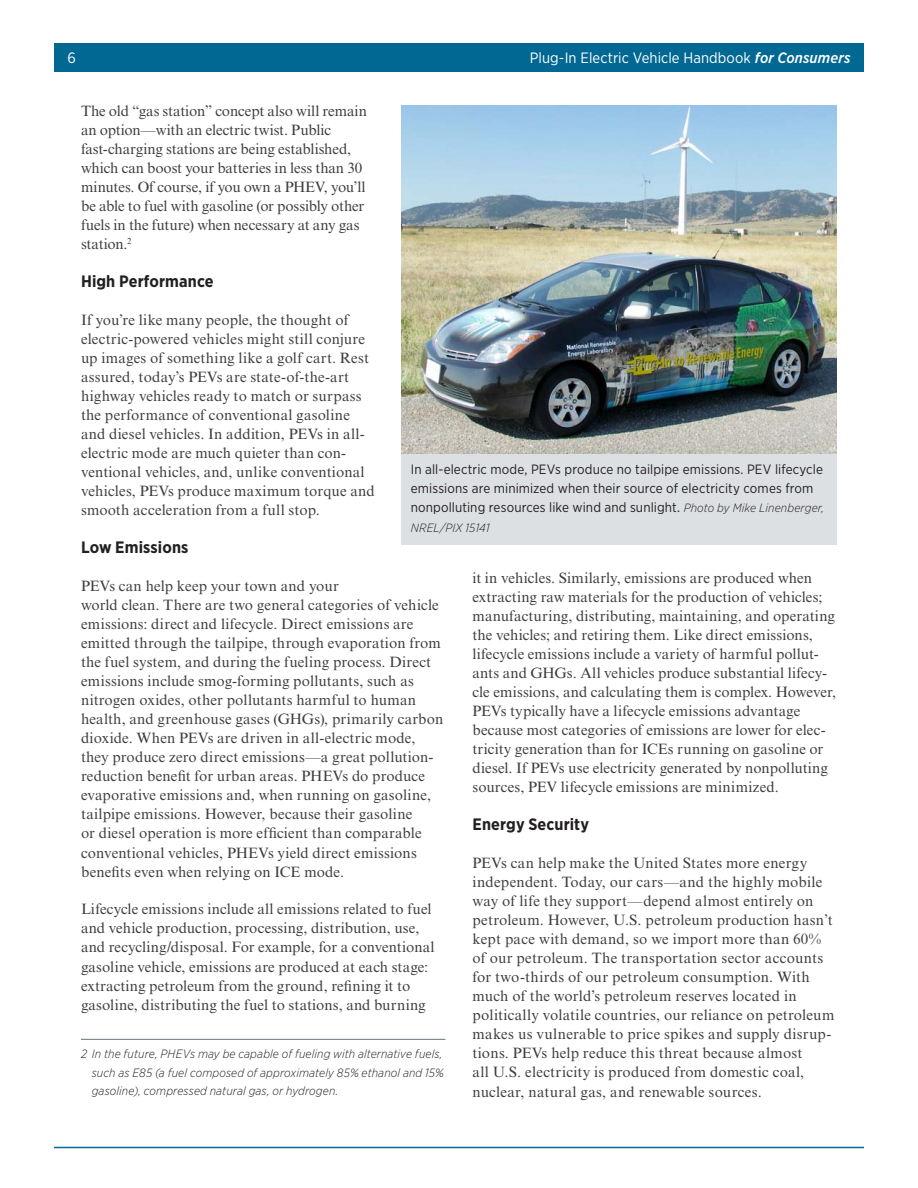
<style>
.page{position:relative;width:918px;height:1188px;background:#fff}
.page>*{position:absolute;margin:0;border:0;box-sizing:border-box;transform-origin:0 0}
.t1{font:700 16.5px "Gotham Narrow";letter-spacing:.005em;color:#231f20}
.t2{font:15px/19px "Times New Roman MT Std";letter-spacing:.01em;color:#3e3e3f}
.t3{font:15px "Gotham Narrow";letter-spacing:.005em;color:#fff}
.t4{font:13.5px/19.2px "Gotham Narrow";letter-spacing:.01em;color:#231f20}
.t5{font:italic 300 12px/18.3px "Gotham Narrow";letter-spacing:.01em;color:#231f20}
.s1{font-weight:500;font-style:italic}
.s2{font-weight:300;font-style:italic;font-size:12px}
</style>
<div class="page">
<div style="left:54px;top:44px;width:810px;height:28px;background:#006893"></div>
<hr style="left:54px;top:1147px;width:810px;height:1px;background:#006893">
<img style="left:402px;top:105px;width:435px;height:349px">
<div style="left:402px;top:454px;width:435px;height:91px;background:#dde0e3"></div>
<hr style="left:81px;top:1039px;width:365px;height:1px;background:#6a747b">
<p class="t3" style="left:68px;top:48px;width:10px">6</p>
<p class="t3" style="left:530px;top:48px;width:322px">Plug-In Electric Vehicle Handbook <span class="s1">for Consumers</span></p>
<p class="t2" style="left:81px;top:101px;width:288px">The old “gas station” concept also will remain an option—with an electric twist. Public fast-charging stations are being established, which can boost your batteries in less than 30 minutes. Of course, if you own a PHEV, you’ll be able to fuel with gasoline (or possibly other fuels in the future) when necessary at any gas station.<sup>2</sup></p>
<p class="t1" style="left:81px;top:271px;width:134px">High Performance</p>
<p class="t2" style="left:81px;top:310px;width:295px">If you’re like many people, the thought of electric-powered vehicles might still conjure up images of something like a golf cart. Rest assured, today’s PEVs are state-of-the-art highway vehicles ready to match or surpass the performance of conventional gasoline and diesel vehicles. In addition, PEVs in all&shy;electric mode are much quieter than con&shy;ventional vehicles, and, unlike conventional vehicles, PEVs produce maximum torque and smooth acceleration from a full stop.</p>
<p class="t1" style="left:81px;top:537px;width:109px">Low Emissions</p>
<p class="t2" style="left:81px;top:576px;width:364px">PEVs can help keep your town and your<br>world clean. There are two general categories of vehicle emissions: direct and lifecycle. Direct emissions are emitted through the tailpipe, through evaporation from the fuel system, and during the fueling process. Direct emissions include smog-forming pollutants, such as nitrogen oxides, other pollutants harmful to human health, and greenhouse gases (GHGs), primarily carbon dioxide. When PEVs are driven in all-electric mode, they produce zero direct emissions—a great pollution&shy;reduction benefit for urban areas. PHEVs do produce evaporative emissions and, when running on gasoline, tailpipe emissions. However, because their gasoline<br>or diesel operation is more efficient than comparable conventional vehicles, PHEVs yield direct emissions benefits even when relying on ICE mode.</p>
<p class="t2" style="left:81px;top:900px;width:355px">Lifecycle emissions include all emissions related to fuel and vehicle production, processing, distribution, use, and recycling/disposal. For example, for a conventional gasoline vehicle, emissions are produced at each stage: extracting petroleum from the ground, refining it to gasoline, distributing the fuel to stations, and burning</p>
<p class="t4" style="left:411px;top:460px;width:415px">In all-electric mode, PEVs produce no tailpipe emissions. PEV lifecycle emissions are minimized when their source of electricity comes from nonpolluting resources like wind and sunlight. <span class="s2">Photo by Mike Linenberger,</span></p>
<p class="t5" style="left:411px;top:518px;width:80px">NREL/PIX 15141</p>
<p class="t2" style="left:472px;top:568px;width:365px">it in vehicles. Similarly, emissions are produced when extracting raw materials for the production of vehicles; manufacturing, distributing, maintaining, and operating the vehicles; and retiring them. Like direct emissions, lifecycle emissions include a variety of harmful pollut&shy;ants and GHGs. All vehicles produce substantial lifecy&shy;cle emissions, and calculating them is complex. However, PEVs typically have a lifecycle emissions advantage because most categories of emissions are lower for elec&shy;tricity generation than for ICEs running on gasoline or diesel. If PEVs use electricity generated by nonpolluting sources, PEV lifecycle emissions are minimized.</p>
<p class="t1" style="left:472px;top:814px;width:118px">Energy Security</p>
<p class="t2" style="left:472px;top:853px;width:363px">PEVs can help make the United States more energy independent. Today, our cars—and the highly mobile way of life they support—depend almost entirely on petroleum. However, U.S. petroleum production hasn’t kept pace with demand, so we import more than 60% of our petroleum. The transportation sector accounts for two-thirds of our petroleum consumption. With much of the world’s petroleum reserves located in politically volatile countries, our reliance on petroleum makes us vulnerable to price spikes and supply disrup&shy;tions. PEVs help reduce this threat because almost<br>all U.S. electricity is produced from domestic coal, nuclear, natural gas, and renewable sources.</p>
<p class="t5" style="left:92px;top:1045px;width:354px;text-indent:-11px">2 In the future, PHEVs may be capable of fueling with alternative fuels, such as E85 (a fuel composed of approximately 85% ethanol and 15% gasoline), compressed natural gas, or hydrogen.</p>
</div>
